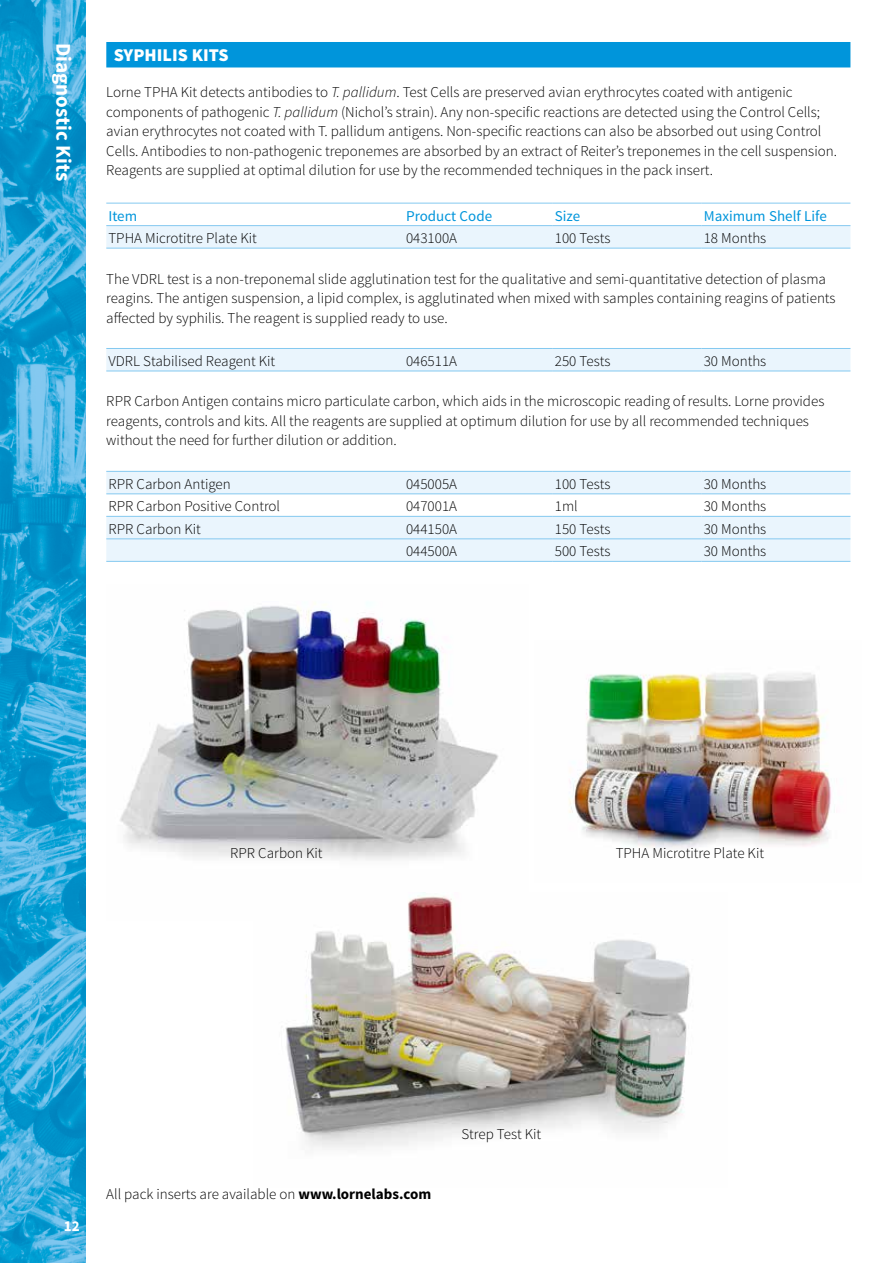
<style>
.page{position:relative;width:893px;height:1263px;background:#fff}
.page>*{position:absolute;margin:0;border:0;box-sizing:border-box;transform-origin:0 0}
.t1{font:700 21px "Source Sans Pro";color:#fff}
.t2{font:900 18px "Source Sans Pro";color:#fff}
.t3{font:300 15px/19.5px "Source Sans Pro";color:#000}
.t4{font:15px "Source Sans Pro";color:#0095db}
.t5{font:700 15px "Source Sans Pro";color:#fff}
.s1{font-style:italic}
.s2{font-weight:700}
</style>
<div class="page">
<img style="left:0;top:0;width:85px;height:1263px">
<div style="left:106px;top:42px;width:744px;height:25px;background:#0095db"></div>
<svg style="left:106px;top:226px;width:744px;height:22px;background:#e7f3fc"></svg>
<hr style="left:106px;top:203px;width:298px;height:1px;background:#85c9f0">
<hr style="left:404px;top:203px;width:149px;height:1px;background:#85c9f0">
<hr style="left:553px;top:203px;width:149px;height:1px;background:#85c9f0">
<hr style="left:702px;top:203px;width:148px;height:1px;background:#85c9f0">
<hr style="left:106px;top:225px;width:298px;height:1px;background:#85c9f0">
<hr style="left:404px;top:225px;width:149px;height:1px;background:#85c9f0">
<hr style="left:553px;top:225px;width:149px;height:1px;background:#85c9f0">
<hr style="left:702px;top:225px;width:148px;height:1px;background:#85c9f0">
<hr style="left:106px;top:248px;width:298px;height:1px;background:#85c9f0">
<hr style="left:404px;top:248px;width:149px;height:1px;background:#85c9f0">
<hr style="left:553px;top:248px;width:149px;height:1px;background:#85c9f0">
<hr style="left:702px;top:248px;width:148px;height:1px;background:#85c9f0">
<div style="left:106px;top:349px;width:744px;height:22px;background:#eaf5fd"></div>
<hr style="left:106px;top:348px;width:298px;height:1px;background:#85c9f0">
<hr style="left:404px;top:348px;width:149px;height:1px;background:#85c9f0">
<hr style="left:553px;top:348px;width:149px;height:1px;background:#85c9f0">
<hr style="left:702px;top:348px;width:148px;height:1px;background:#85c9f0">
<hr style="left:106px;top:371px;width:298px;height:1px;background:#85c9f0">
<hr style="left:404px;top:371px;width:149px;height:1px;background:#85c9f0">
<hr style="left:553px;top:371px;width:149px;height:1px;background:#85c9f0">
<hr style="left:702px;top:371px;width:148px;height:1px;background:#85c9f0">
<svg style="left:106px;top:472px;width:744px;height:89px;fill:#eaf5fd"></svg>
<hr style="left:106px;top:538px;width:298px;height:1px;background:#85c9f0">
<hr style="left:404px;top:538px;width:149px;height:1px;background:#85c9f0">
<hr style="left:553px;top:538px;width:149px;height:1px;background:#85c9f0">
<hr style="left:702px;top:538px;width:148px;height:1px;background:#85c9f0">
<hr style="left:106px;top:561px;width:298px;height:1px;background:#85c9f0">
<hr style="left:404px;top:561px;width:149px;height:1px;background:#85c9f0">
<hr style="left:553px;top:561px;width:149px;height:1px;background:#85c9f0">
<hr style="left:702px;top:561px;width:148px;height:1px;background:#85c9f0">
<hr style="left:106px;top:471px;width:298px;height:1px;background:#85c9f0">
<hr style="left:404px;top:471px;width:149px;height:1px;background:#85c9f0">
<hr style="left:553px;top:471px;width:149px;height:1px;background:#85c9f0">
<hr style="left:702px;top:471px;width:148px;height:1px;background:#85c9f0">
<hr style="left:106px;top:493px;width:298px;height:1px;background:#85c9f0">
<hr style="left:404px;top:493px;width:149px;height:1px;background:#85c9f0">
<hr style="left:553px;top:493px;width:149px;height:1px;background:#85c9f0">
<hr style="left:702px;top:493px;width:148px;height:1px;background:#85c9f0">
<hr style="left:106px;top:516px;width:298px;height:1px;background:#85c9f0">
<hr style="left:404px;top:516px;width:149px;height:1px;background:#85c9f0">
<hr style="left:553px;top:516px;width:149px;height:1px;background:#85c9f0">
<hr style="left:702px;top:516px;width:148px;height:1px;background:#85c9f0">
<img style="left:120px;top:603px;width:379px;height:257px">
<img style="left:569px;top:673px;width:263px;height:175px">
<img style="left:285px;top:892px;width:405px;height:256px">
<h1 class="t1" style="left:77px;top:43px;width:140px;rotate:90deg">Diagnostic Kits</h1>
<p class="t2" style="left:114px;top:44px;width:116px">SYPHILIS KITS</p>
<p class="t3" style="left:106px;top:82px;width:732px">Lorne TPHA Kit detects antibodies to <span class="s1">T. pallidum</span>. Test Cells are preserved avian erythrocytes coated with antigenic components of pathogenic <span class="s1">T. pallidum</span> (Nichol’s strain). Any non-specific reactions are detected using the Control Cells; avian erythrocytes not coated with T. pallidum antigens. Non-specific reactions can also be absorbed out using Control Cells. Antibodies to non-pathogenic treponemes are absorbed by an extract of Reiter’s treponemes in the cell suspension.<br>Reagents are supplied at optimal dilution for use by the recommended techniques in the pack insert.</p>
<p class="t4" style="left:108px;top:206px;width:30px">Item</p>
<p class="t4" style="left:406px;top:206px;width:88px">Product Code</p>
<p class="t4" style="left:555px;top:206px;width:27px">Size</p>
<p class="t4" style="left:704px;top:206px;width:125px">Maximum Shelf Life</p>
<p class="t3" style="left:108px;top:228px;width:150px">TPHA Microtitre Plate Kit</p>
<p class="t3" style="left:406px;top:228px;width:52px">043100A</p>
<p class="t3" style="left:555px;top:228px;width:57px">100 Tests</p>
<p class="t3" style="left:704px;top:228px;width:64px">18 Months</p>
<p class="t3" style="left:106px;top:269px;width:731px">The VDRL test is a non-treponemal slide agglutination test for the qualitative and semi-quantitative detection of plasma reagins. The antigen suspension, a lipid complex, is agglutinated when mixed with samples containing reagins of patients affected by syphilis. The reagent is supplied ready to use.</p>
<p class="t3" style="left:108px;top:351px;width:168px">VDRL Stabilised Reagent Kit</p>
<p class="t3" style="left:406px;top:351px;width:52px">046511A</p>
<p class="t3" style="left:555px;top:351px;width:57px">250 Tests</p>
<p class="t3" style="left:704px;top:351px;width:64px">30 Months</p>
<p class="t3" style="left:106px;top:392px;width:720px">RPR Carbon Antigen contains micro particulate carbon, which aids in the microscopic reading of results. Lorne provides reagents, controls and kits. All the reagents are supplied at optimum dilution for use by all recommended techniques without the need for further dilution or addition.</p>
<p class="t3" style="left:108px;top:474px;width:124px">RPR Carbon Antigen</p>
<p class="t3" style="left:406px;top:474px;width:52px">045005A</p>
<p class="t3" style="left:555px;top:474px;width:57px">100 Tests</p>
<p class="t3" style="left:704px;top:474px;width:64px">30 Months</p>
<p class="t3" style="left:108px;top:497px;width:173px">RPR Carbon Positive Control</p>
<p class="t3" style="left:406px;top:497px;width:52px">047001A</p>
<p class="t3" style="left:555px;top:497px;width:24px">1ml</p>
<p class="t3" style="left:704px;top:497px;width:64px">30 Months</p>
<p class="t3" style="left:108px;top:519px;width:94px">RPR Carbon Kit</p>
<p class="t3" style="left:406px;top:519px;width:52px">044150A</p>
<p class="t3" style="left:555px;top:519px;width:57px">150 Tests</p>
<p class="t3" style="left:704px;top:519px;width:64px">30 Months</p>
<p class="t3" style="left:406px;top:542px;width:52px">044500A</p>
<p class="t3" style="left:555px;top:542px;width:57px">500 Tests</p>
<p class="t3" style="left:704px;top:542px;width:64px">30 Months</p>
<p class="t3" style="left:230px;top:843px;width:94px">RPR Carbon Kit</p>
<p class="t3" style="left:616px;top:843px;width:150px">TPHA Microtitre Plate Kit</p>
<p class="t5" style="left:64px;top:1216px;width:17px">12</p>
<p class="t3" style="left:106px;top:1184px;width:327px">All pack inserts are available on <span class="s2">www.lornelabs.com</span></p>
<p class="t3" style="left:461px;top:1124px;width:81px">Strep Test Kit</p>
</div>
